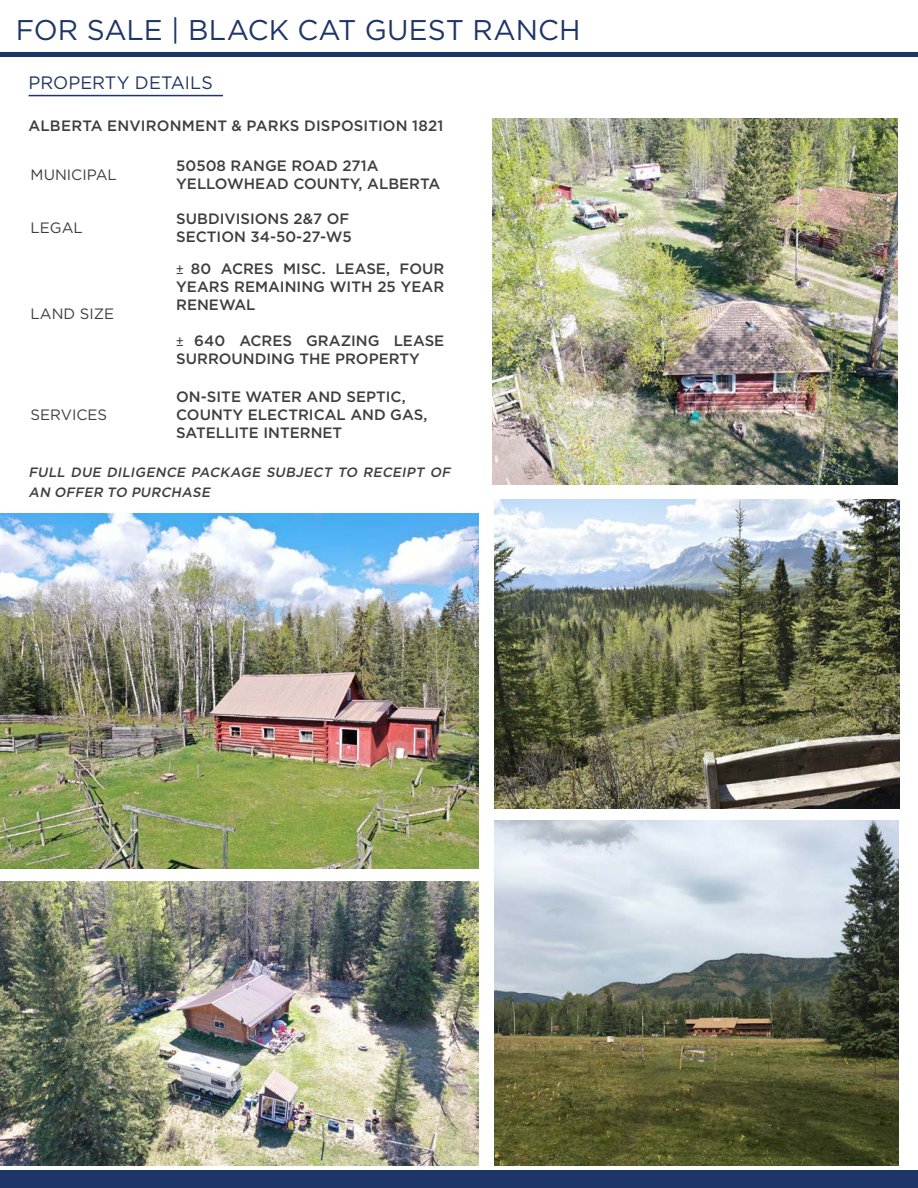
<style>
.page{position:relative;width:918px;height:1188px;background:#fff}
.page>*{position:absolute;margin:0;border:0;box-sizing:border-box;transform-origin:0 0}
.t1{font:28.5px "Gotham";color:#1e3567}
.t2{font:18px "Gotham";color:#1e3567}
.t3{font:500 15px/18px "Gotham";color:#3e3e3f}
.Bullets_Spaced_out{font:500 15px "Gotham";letter-spacing:.01em;color:#3e3e3f}
.t4{font:15px "Gotham";color:#3e3e3f}
.Bullets_Spaced_out-2{font:italic 500 13.5px/19.5px "Gotham";color:#3e3e3f}
.s1{font-family:"Calibri";font-weight:400}
</style>
<div class="page">
<div style="left:0;top:52px;width:918px;height:5px;background:#1e3567"></div>
<div style="left:0;top:1171px;width:918px;height:17px;background:#1e3567"></div>
<img style="left:492px;top:119px;width:406px;height:365px">
<hr style="left:29px;top:95px;width:194px;height:1px;background:#1e3567">
<img style="left:0;top:881px;width:479px;height:284px">
<img style="left:495px;top:821px;width:403px;height:344px">
<img style="left:0;top:513px;width:479px;height:355px">
<img style="left:495px;top:499px;width:405px;height:309px">
<p class="t1" style="left:16px;top:15px;width:566px">FOR SALE | BLACK CAT GUEST RANCH</p>
<p class="t2" style="left:29px;top:73px;width:186px">PROPERTY DETAILS</p>
<p class="Bullets_Spaced_out" style="left:29px;top:116px;width:416px">ALBERTA ENVIRONMENT &amp; PARKS DISPOSITION 1821</p>
<p class="t4" style="left:31px;top:166px;width:88px">MUNICIPAL</p>
<p class="t3" style="left:176px;top:156px;width:266px">50508 RANGE ROAD 271A<br>YELLOWHEAD COUNTY, ALBERTA</p>
<p class="t4" style="left:31px;top:219px;width:54px">LEGAL</p>
<p class="t3" style="left:176px;top:209px;width:175px">SUBDIVISIONS 2&amp;7 OF</p>
<p class="t3" style="left:176px;top:227px;width:177px">SECTION 34-50-27-W5</p>
<p class="t4" style="left:31px;top:305px;width:85px">LAND SIZE</p>
<p class="t4" style="left:31px;top:407px;width:78px">SERVICES</p>
<p class="t3" style="left:176px;top:259px;width:270px;text-align:justify"><span class="s1">±</span> 80 ACRES MISC. LEASE, FOUR YEARS REMAINING WITH 25 YEAR RENEWAL</p>
<p class="t3" style="left:176px;top:331px;width:270px"><span class="s1">±</span> 640 ACRES GRAZING LEASE<br>SURROUNDING THE PROPERTY</p>
<p class="t3" style="left:176px;top:388px;width:253px">ON-SITE WATER AND SEPTIC,<br>COUNTY ELECTRICAL AND GAS,<br>SATELLITE INTERNET</p>
<p class="Bullets_Spaced_out-2" style="left:29px;top:463px;width:426px">FULL DUE DILIGENCE PACKAGE SUBJECT TO RECEIPT OF<br>AN OFFER TO PURCHASE</p>
</div>
